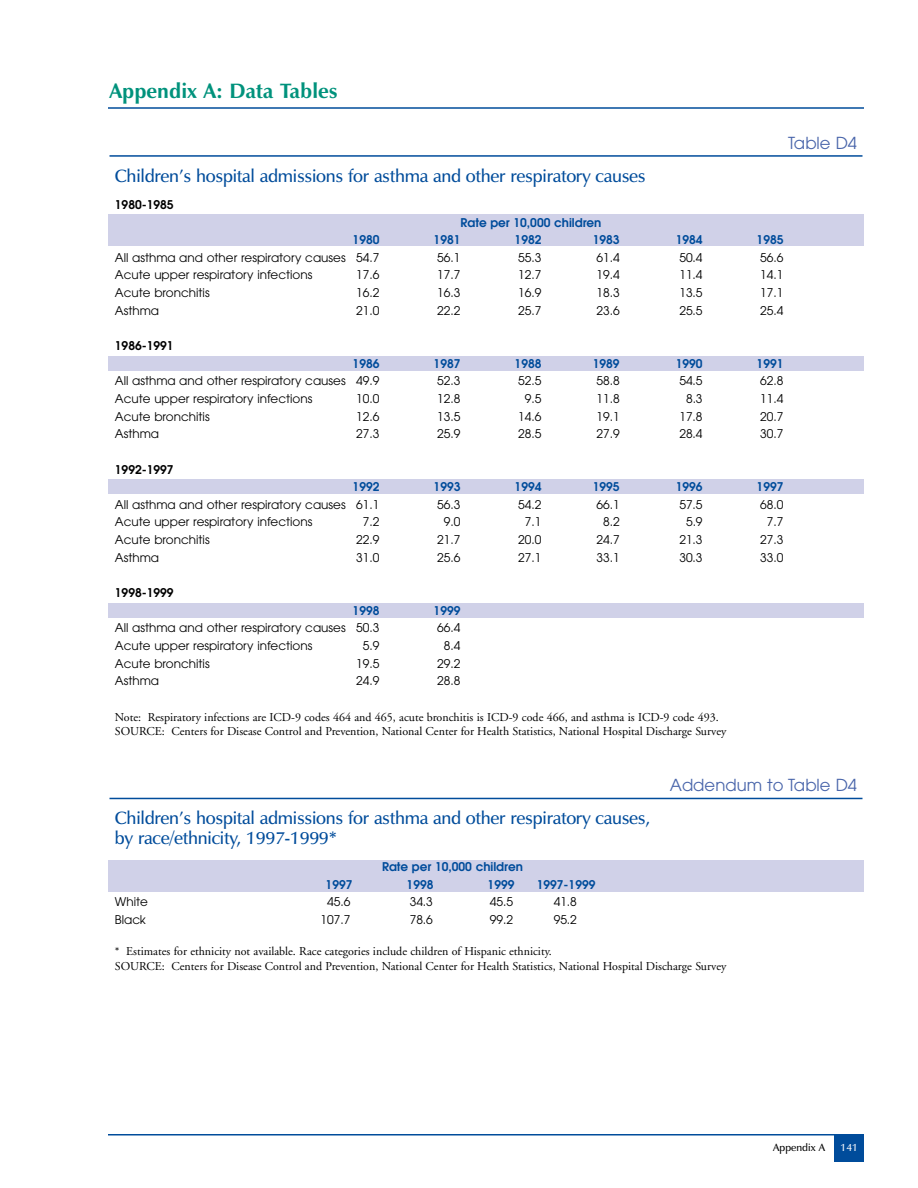
<style>
.page{position:relative;width:918px;height:1188px;background:#fff}
.page>*{position:absolute;margin:0;border:0;box-sizing:border-box;transform-origin:0 0}
.t1{font:700 21px "Zapf Humanist 601 BT";color:#00927c}
.t2{font:600 18px/19.5px "Zapf Humanist 601 BT";letter-spacing:-.015em;color:#004c9b}
.t3{font:16.5px "Avant Garde";color:#4965aa}
.t4{font:12px "Avant Garde";color:#000}
.t5{font:12px/14.2px "Adobe Garamond";color:#000}
.t6{font:600 12px "Avant Garde";color:#004c9b}
.t7{font:600 12px "Avant Garde";color:#000}
.t8{font:600 10.5px "Zapf Humanist 601 BT";color:#000}
.t9{font:600 10.5px "Zapf Humanist 601 BT";color:#fff}
</style>
<div class="page">
<div style="left:108px;top:604px;width:756px;height:14px;background:#d0d1e8"></div>
<div style="left:108px;top:479px;width:756px;height:15px;background:#d0d1e8"></div>
<hr style="left:108px;top:1134px;width:756px;height:2px;background:#004c9b">
<div style="left:835px;top:1135px;width:29px;height:27px;background:#004c9b"></div>
<hr style="left:108px;top:107px;width:756px;height:2px;background:#004c9b">
<div style="left:108px;top:214px;width:756px;height:32px;background:#d0d1e8"></div>
<div style="left:108px;top:356px;width:756px;height:15px;background:#d0d1e8"></div>
<div style="left:108px;top:860px;width:756px;height:31px;background:#d0d1e8"></div>
<hr style="left:110px;top:155px;width:752px;height:2px;background:#004c9b">
<hr style="left:110px;top:798px;width:752px;height:1px;background:#004c9b">
<h1 class="t1" style="left:110px;top:83px;width:230px">Appendix A: Data Tables</h1>
<h3 class="t3" style="left:788px;top:136px;width:70px">Table D4</h3>
<h2 class="t2" style="left:115px;top:168px;width:532px">Children’s hospital admissions for asthma and other respiratory causes</h2>
<p class="t7" style="left:115px;top:200px;width:60px">1980-1985</p>
<p class="t6" style="left:460px;top:218px;width:142px">Rate per 10,000 children</p>
<p class="t6" style="left:353px;top:235px;width:28px">1980</p>
<p class="t6" style="left:434px;top:235px;width:28px">1981</p>
<p class="t6" style="left:515px;top:235px;width:28px">1982</p>
<p class="t6" style="left:593px;top:235px;width:28px">1983</p>
<p class="t6" style="left:676px;top:235px;width:28px">1984</p>
<p class="t6" style="left:757px;top:235px;width:28px">1985</p>
<p class="t4" style="left:115px;top:253px;width:266px">All asthma and other respiratory causes 54.7</p>
<p class="t4" style="left:437px;top:253px;width:25px">56.1</p>
<p class="t4" style="left:518px;top:253px;width:25px">55.3</p>
<p class="t4" style="left:596px;top:253px;width:25px">61.4</p>
<p class="t4" style="left:679px;top:253px;width:25px">50.4</p>
<p class="t4" style="left:760px;top:253px;width:25px">56.6</p>
<p class="t4" style="left:115px;top:271px;width:199px">Acute upper respiratory infections</p>
<p class="t4" style="left:356px;top:271px;width:25px">17.6</p>
<p class="t4" style="left:437px;top:271px;width:25px">17.7</p>
<p class="t4" style="left:518px;top:271px;width:25px">12.7</p>
<p class="t4" style="left:596px;top:271px;width:25px">19.4</p>
<p class="t4" style="left:679px;top:271px;width:25px">11.4</p>
<p class="t4" style="left:760px;top:271px;width:25px">14.1</p>
<p class="t4" style="left:115px;top:288px;width:96px">Acute bronchitis</p>
<p class="t4" style="left:356px;top:288px;width:25px">16.2</p>
<p class="t4" style="left:437px;top:288px;width:25px">16.3</p>
<p class="t4" style="left:518px;top:288px;width:25px">16.9</p>
<p class="t4" style="left:596px;top:288px;width:25px">18.3</p>
<p class="t4" style="left:679px;top:288px;width:25px">13.5</p>
<p class="t4" style="left:760px;top:288px;width:25px">17.1</p>
<p class="t4" style="left:115px;top:306px;width:46px">Asthma</p>
<p class="t4" style="left:356px;top:306px;width:25px">21.0</p>
<p class="t4" style="left:437px;top:306px;width:25px">22.2</p>
<p class="t4" style="left:518px;top:306px;width:25px">25.7</p>
<p class="t4" style="left:596px;top:306px;width:25px">23.6</p>
<p class="t4" style="left:679px;top:306px;width:25px">25.5</p>
<p class="t4" style="left:760px;top:306px;width:25px">25.4</p>
<p class="t7" style="left:115px;top:341px;width:60px">1986-1991</p>
<p class="t6" style="left:353px;top:359px;width:28px">1986</p>
<p class="t6" style="left:434px;top:359px;width:28px">1987</p>
<p class="t6" style="left:515px;top:359px;width:28px">1988</p>
<p class="t6" style="left:593px;top:359px;width:28px">1989</p>
<p class="t6" style="left:676px;top:359px;width:28px">1990</p>
<p class="t6" style="left:757px;top:359px;width:28px">1991</p>
<p class="t4" style="left:115px;top:376px;width:266px">All asthma and other respiratory causes 49.9</p>
<p class="t4" style="left:437px;top:376px;width:25px">52.3</p>
<p class="t4" style="left:518px;top:376px;width:25px">52.5</p>
<p class="t4" style="left:596px;top:376px;width:25px">58.8</p>
<p class="t4" style="left:679px;top:376px;width:25px">54.5</p>
<p class="t4" style="left:760px;top:376px;width:25px">62.8</p>
<p class="t4" style="left:115px;top:394px;width:199px">Acute upper respiratory infections</p>
<p class="t4" style="left:356px;top:394px;width:25px">10.0</p>
<p class="t4" style="left:437px;top:394px;width:25px">12.8</p>
<p class="t4" style="left:525px;top:394px;width:18px">9.5</p>
<p class="t4" style="left:596px;top:394px;width:25px">11.8</p>
<p class="t4" style="left:686px;top:394px;width:18px">8.3</p>
<p class="t4" style="left:760px;top:394px;width:25px">11.4</p>
<p class="t4" style="left:115px;top:412px;width:96px">Acute bronchitis</p>
<p class="t4" style="left:356px;top:412px;width:25px">12.6</p>
<p class="t4" style="left:437px;top:412px;width:25px">13.5</p>
<p class="t4" style="left:518px;top:412px;width:25px">14.6</p>
<p class="t4" style="left:596px;top:412px;width:25px">19.1</p>
<p class="t4" style="left:679px;top:412px;width:25px">17.8</p>
<p class="t4" style="left:760px;top:412px;width:25px">20.7</p>
<p class="t4" style="left:115px;top:429px;width:46px">Asthma</p>
<p class="t4" style="left:356px;top:429px;width:25px">27.3</p>
<p class="t4" style="left:437px;top:429px;width:25px">25.9</p>
<p class="t4" style="left:518px;top:429px;width:25px">28.5</p>
<p class="t4" style="left:596px;top:429px;width:25px">27.9</p>
<p class="t4" style="left:679px;top:429px;width:25px">28.4</p>
<p class="t4" style="left:760px;top:429px;width:25px">30.7</p>
<p class="t7" style="left:115px;top:465px;width:60px">1992-1997</p>
<p class="t6" style="left:353px;top:482px;width:28px">1992</p>
<p class="t6" style="left:434px;top:482px;width:28px">1993</p>
<p class="t6" style="left:515px;top:482px;width:28px">1994</p>
<p class="t6" style="left:593px;top:482px;width:28px">1995</p>
<p class="t6" style="left:676px;top:482px;width:28px">1996</p>
<p class="t6" style="left:757px;top:482px;width:28px">1997</p>
<p class="t4" style="left:115px;top:500px;width:266px">All asthma and other respiratory causes 61.1</p>
<p class="t4" style="left:437px;top:500px;width:25px">56.3</p>
<p class="t4" style="left:518px;top:500px;width:25px">54.2</p>
<p class="t4" style="left:596px;top:500px;width:25px">66.1</p>
<p class="t4" style="left:679px;top:500px;width:25px">57.5</p>
<p class="t4" style="left:760px;top:500px;width:25px">68.0</p>
<p class="t4" style="left:115px;top:518px;width:199px">Acute upper respiratory infections</p>
<p class="t4" style="left:363px;top:518px;width:18px">7.2</p>
<p class="t4" style="left:444px;top:518px;width:18px">9.0</p>
<p class="t4" style="left:525px;top:518px;width:18px">7.1</p>
<p class="t4" style="left:603px;top:518px;width:18px">8.2</p>
<p class="t4" style="left:686px;top:518px;width:18px">5.9</p>
<p class="t4" style="left:767px;top:518px;width:18px">7.7</p>
<p class="t4" style="left:115px;top:535px;width:96px">Acute bronchitis</p>
<p class="t4" style="left:356px;top:535px;width:25px">22.9</p>
<p class="t4" style="left:437px;top:535px;width:25px">21.7</p>
<p class="t4" style="left:518px;top:535px;width:25px">20.0</p>
<p class="t4" style="left:596px;top:535px;width:25px">24.7</p>
<p class="t4" style="left:679px;top:535px;width:25px">21.3</p>
<p class="t4" style="left:760px;top:535px;width:25px">27.3</p>
<p class="t4" style="left:115px;top:553px;width:46px">Asthma</p>
<p class="t4" style="left:356px;top:553px;width:25px">31.0</p>
<p class="t4" style="left:437px;top:553px;width:25px">25.6</p>
<p class="t4" style="left:518px;top:553px;width:25px">27.1</p>
<p class="t4" style="left:596px;top:553px;width:25px">33.1</p>
<p class="t4" style="left:679px;top:553px;width:25px">30.3</p>
<p class="t4" style="left:760px;top:553px;width:25px">33.0</p>
<p class="t7" style="left:115px;top:588px;width:60px">1998-1999</p>
<p class="t6" style="left:353px;top:606px;width:28px">1998</p>
<p class="t6" style="left:434px;top:606px;width:28px">1999</p>
<p class="t4" style="left:115px;top:623px;width:266px">All asthma and other respiratory causes 50.3</p>
<p class="t4" style="left:437px;top:623px;width:25px">66.4</p>
<p class="t4" style="left:115px;top:641px;width:199px">Acute upper respiratory infections</p>
<p class="t4" style="left:363px;top:641px;width:18px">5.9</p>
<p class="t4" style="left:444px;top:641px;width:18px">8.4</p>
<p class="t4" style="left:115px;top:659px;width:96px">Acute bronchitis</p>
<p class="t4" style="left:356px;top:659px;width:25px">19.5</p>
<p class="t4" style="left:437px;top:659px;width:25px">29.2</p>
<p class="t4" style="left:115px;top:676px;width:46px">Asthma</p>
<p class="t4" style="left:356px;top:676px;width:25px">24.9</p>
<p class="t4" style="left:437px;top:676px;width:25px">28.8</p>
<p class="t5" style="left:115px;top:711px;width:613px">Note: Respiratory infections are ICD-9 codes 464 and 465, acute bronchitis is ICD-9 code 466, and asthma is ICD-9 code 493.<br>SOURCE: Centers for Disease Control and Prevention, National Center for Health Statistics, National Hospital Discharge Survey</p>
<h3 class="t3" style="left:670px;top:779px;width:189px">Addendum to Table D4</h3>
<h2 class="t2" style="left:115px;top:810px;width:537px">Children’s hospital admissions for asthma and other respiratory causes, by race/ethnicity, 1997-1999*</h2>
<p class="t6" style="left:382px;top:862px;width:142px">Rate per 10,000 children</p>
<p class="t6" style="left:326px;top:880px;width:28px">1997</p>
<p class="t6" style="left:407px;top:880px;width:28px">1998</p>
<p class="t6" style="left:488px;top:880px;width:28px">1999</p>
<p class="t6" style="left:537px;top:880px;width:60px">1997-1999</p>
<p class="t4" style="left:115px;top:897px;width:35px">White</p>
<p class="t4" style="left:327px;top:897px;width:25px">45.6</p>
<p class="t4" style="left:410px;top:897px;width:25px">34.3</p>
<p class="t4" style="left:490px;top:897px;width:25px">45.5</p>
<p class="t4" style="left:554px;top:897px;width:25px">41.8</p>
<p class="t4" style="left:115px;top:915px;width:33px">Black</p>
<p class="t4" style="left:321px;top:915px;width:31px">107.7</p>
<p class="t4" style="left:410px;top:915px;width:25px">78.6</p>
<p class="t4" style="left:490px;top:915px;width:25px">99.2</p>
<p class="t4" style="left:554px;top:915px;width:25px">95.2</p>
<p class="t5" style="left:115px;top:946px;width:613px">* Estimates for ethnicity not available. Race categories include children of Hispanic ethnicity.<br>SOURCE: Centers for Disease Control and Prevention, National Center for Health Statistics, National Hospital Discharge Survey</p>
<p class="t8" style="left:773px;top:1143px;width:53px">Appendix A</p>
<p class="t9" style="left:841px;top:1143px;width:19px">141</p>
</div>
